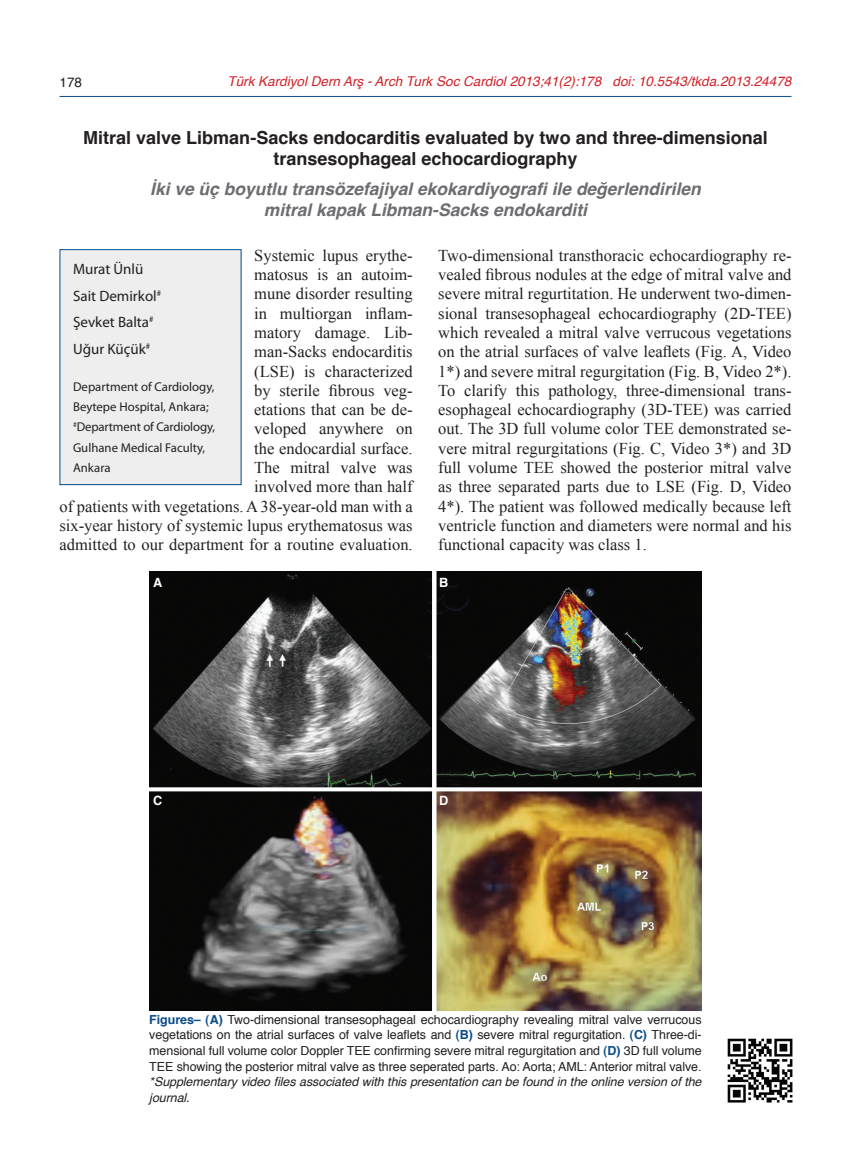
<style>
.page{position:relative;width:851px;height:1170px;background:#fff}
.page>*{position:absolute;margin:0;border:0;box-sizing:border-box;transform-origin:0 0}
.t1{font:700 18px/21.6px "Helvetica";color:#231f20;text-align:center}
.t2{font:italic 700 17.4px/20.9px "Helvetica";color:#6c6d70;text-align:center}
.t3{font:16.5px/19.4px "Times New Roman";color:#231f20;text-align:right}
.t4{font:15px/26.5px "Myriad Pro";color:#231f20}
.t5{font:italic 13.5px "Helvetica";color:#d1232a}
.t6{font:13.5px "Helvetica";color:#231f20}
.t7{font:12.75px/20.2px "Myriad Pro";color:#231f20}
.t8{font:700 12.75px "Helvetica";color:#fff}
.t9{font:12.45px/15.6px "Helvetica";letter-spacing:-.005em;color:#231f20;text-align:justify}
.t10{font:italic 12.45px/15.6px "Helvetica";letter-spacing:-.005em;color:#231f20}
.s1{font-weight:700;color:#094c89}
</style>
<div class="page">
<div style="left:60px;top:250px;width:181px;height:234px;background:#eeeeef"></div>
<div style="left:60px;top:249px;width:181px;height:236px;border:1px solid #094c89"></div>
<hr style="left:60px;top:96px;width:731px;height:1px;background:#094c89">
<img style="left:149px;top:571px;width:552px;height:439px">
<img style="left:727px;top:1038px;width:66px;height:65px">
<p class="t6" style="left:60px;top:73px;width:24px">178</p>
<p class="t5" style="left:227px;top:71px;width:565px">Türk Kardiyol Dern Arş - Arch Turk Soc Cardiol 2013;41(2):178 doi: 10.5543/tkda.2013.24478</p>
<p class="t1" style="left:83px;top:127px;width:686px">Mitral valve Libman-Sacks endocarditis evaluated by two and three-dimensional transesophageal echocardiography</p>
<p class="t2" style="left:150px;top:178px;width:552px">İki ve üç boyutlu transözefajiyal ekokardiyografi ile değerlendirilen mitral kapak Libman-Sacks endokarditi</p>
<p class="t3" style="left:60px;top:245px;width:354px">Systemic lupus erythe-<br>matosus is an autoim-<br>mune disorder resulting<br>in multiorgan inflam-<br>matory damage. Lib-<br>man-Sacks endocarditis<br>(LSE) is characterized<br>by sterile fibrous veg-<br>etations that can be de-<br>veloped anywhere on<br>the endocardial surface.<br>The mitral valve was<br>involved more than half<br>of patients with vegetations. A 38-year-old man with a six-year history of systemic lupus erythematosus was admitted to our department for a routine evaluation.</p>
<p class="t4" style="left:73px;top:256px;width:89px">Murat Ünlü<br>Sait Demirkol<sup>#<br></sup>Şevket Balta<sup>#<br></sup>Uğur Küçük<sup>#</sup></p>
<p class="t7" style="left:73px;top:377px;width:143px">Department of Cardiology,<br>Beytepe Hospital, Ankara; <sup>#</sup>Department of Cardiology,<br>Gulhane Medical Faculty,<br>Ankara</p>
<p class="t8" style="left:153px;top:573px;width:11px">A</p>
<p class="t3" style="left:438px;top:245px;width:355px;text-align:justify">Two-dimensional transthoracic echocardiography re&shy;vealed fibrous nodules at the edge of mitral valve and severe mitral regurtitation. He underwent two-dimen&shy;sional transesophageal echocardiography (2D-TEE) which revealed a mitral valve verrucous vegetations on the atrial surfaces of valve leaflets (Fig. A, Video 1*) and severe mitral regurgitation (Fig. B, Video 2*).<br>To clarify this pathology, three-dimensional trans&shy;esophageal echocardiography (3D-TEE) was carried out. The 3D full volume color TEE demonstrated se&shy;vere mitral regurgitations (Fig. C, Video 3*) and 3D full volume TEE showed the posterior mitral valve as three separated parts due to LSE (Fig. D, Video 4*). The patient was followed medically because left ventricle function and diameters were normal and his functional capacity was class 1.</p>
<p class="t8" style="left:439px;top:573px;width:11px">B</p>
<p class="t8" style="left:153px;top:791px;width:11px">C</p>
<p class="t8" style="left:439px;top:791px;width:11px">D</p>
<p class="t9" style="left:149px;top:1012px;width:553px"><span class="s1">Figures– (A)</span> Two-dimensional transesophageal echocardiography revealing mitral valve verrucous vegetations on the atrial surfaces of valve leaflets and <span class="s1">(B)</span> severe mitral regurgitation. <span class="s1">(C)</span> Three-di&shy;mensional full volume color Doppler TEE confirming severe mitral regurgitation and <span class="s1">(D)</span> 3D full volume TEE showing the posterior mitral valve as three seperated parts. Ao: Aorta; AML: Anterior mitral valve.</p>
<p class="t10" style="left:149px;top:1074px;width:553px">*Supplementary video files associated with this presentation can be found in the online version of the journal.</p>
</div>
